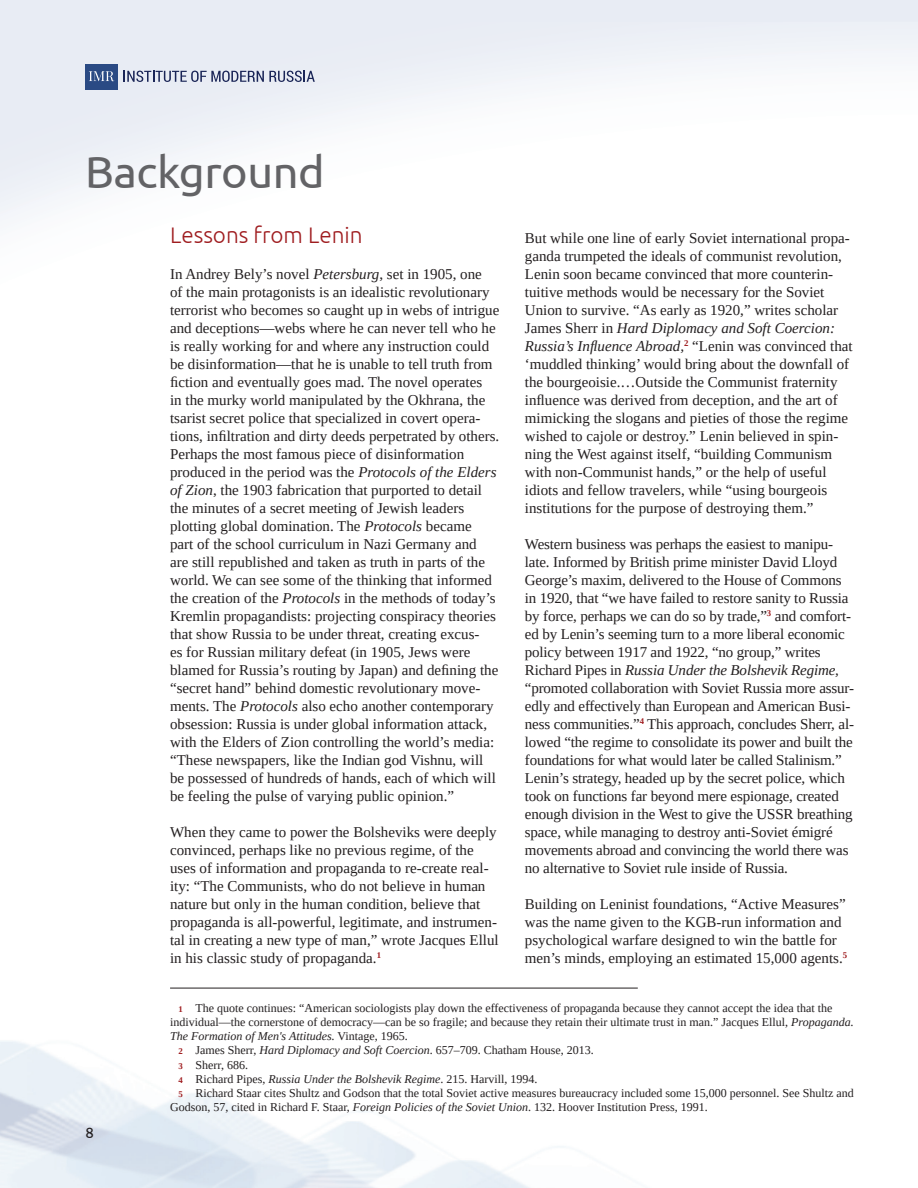
<style>
.page{position:relative;width:918px;height:1188px;background:#fff}
.page>*{position:absolute;margin:0;border:0;box-sizing:border-box;transform-origin:0 0}
.t1{font:45px "Ubuntu";letter-spacing:-.01em;color:#636366}
.t2{font:300 22.5px "Ubuntu";color:#9f1d20}
.t3{font:15px/18px "Tinos";color:#231f20}
.t4{font:15px "Ubuntu";color:#231f20}
.t5{font:12px "Tinos";color:#231f20}
.t6{font:italic 12px "Tinos";color:#231f20}
.s1{font-style:italic}
.s2{font-weight:700;font-size:8.7px;color:#9f1d20}
.s3{font-style:normal}
</style>
<div class="page">
<img style="left:0;top:0;width:918px;height:221px">
<div style="left:85px;top:64px;width:33px;height:25px;background:#2a4a84"></div>
<svg style="left:124px;top:71px;width:191px;height:11px;background:#9ea5bb"></svg>
<svg style="left:89px;top:71px;width:25px;height:10px"></svg>
<hr style="left:170px;top:988px;width:468px;height:1px;background:#231f20">
<h1 class="t1" style="left:85px;top:145px;width:241px">Background</h1>
<h2 class="t2" style="left:170px;top:222px;width:194px">Lessons from Lenin</h2>
<p class="t3" style="left:170px;top:265px;width:331px">In Andrey Bely’s novel <span class="s1">Petersburg</span>, set in 1905, one<br>of the main protagonists is an idealistic revolutionary terrorist who becomes so caught up in webs of intrigue and deceptions—webs where he can never tell who he is really working for and where any instruction could be disinformation—that he is unable to tell truth from fiction and eventually goes mad. The novel operates<br>in the murky world manipulated by the Okhrana, the tsarist secret police that specialized in covert opera&shy;tions, infiltration and dirty deeds perpetrated by others.<br>Perhaps the most famous piece of disinformation produced in the period was the <span class="s1">Protocols of the Elders of Zion</span>, the 1903 fabrication that purported to detail the minutes of a secret meeting of Jewish leaders plotting global domination. The <span class="s1">Protocols</span> became<br>part of the school curriculum in Nazi Germany and<br>are still republished and taken as truth in parts of the world. We can see some of the thinking that informed the creation of the <span class="s1">Protocols</span> in the methods of today’s Kremlin propagandists: projecting conspiracy theories that show Russia to be under threat, creating excus-<br>es for Russian military defeat (in 1905, Jews were blamed for Russia’s routing by Japan) and defining the “secret hand” behind domestic revolutionary move&shy;ments. The <span class="s1">Protocols</span> also echo another contemporary obsession: Russia is under global information attack, with the Elders of Zion controlling the world’s media: “These newspapers, like the Indian god Vishnu, will be possessed of hundreds of hands, each of which will be feeling the pulse of varying public opinion.”</p>
<p class="t3" style="left:170px;top:823px;width:330px">When they came to power the Bolsheviks were deeply convinced, perhaps like no previous regime, of the uses of information and propaganda to re-create real&shy;ity: “The Communists, who do not believe in human nature but only in the human condition, believe that propaganda is all-powerful, legitimate, and instrumen&shy;tal in creating a new type of man,” wrote Jacques Ellul in his classic study of propaganda.<sup>1</sup></p>
<p class="t3" style="left:525px;top:229px;width:329px">But while one line of early Soviet international propa&shy;ganda trumpeted the ideals of communist revolution, Lenin soon became convinced that more counterin&shy;tuitive methods would be necessary for the Soviet Union to survive. “As early as 1920,” writes scholar James Sherr in <span class="s1">Hard Diplomacy and Soft Coercion:<br>Russia’s Influence Abroad,</span><sup>2</sup> “Lenin was convinced that ‘muddled thinking’ would bring about the downfall of the bourgeoisie.…Outside the Communist fraternity influence was derived from deception, and the art of mimicking the slogans and pieties of those the regime wished to cajole or destroy.” Lenin believed in spin&shy;ning the West against itself, “building Communism with non-Communist hands,” or the help of useful idiots and fellow travelers, while “using bourgeois institutions for the purpose of destroying them.”</p>
<p class="t3" style="left:525px;top:535px;width:331px">Western business was perhaps the easiest to manipu&shy;late. Informed by British prime minister David Lloyd George’s maxim, delivered to the House of Commons in 1920, that “we have failed to restore sanity to Russia by force, perhaps we can do so by trade,”<sup>3</sup> and comfort&shy;ed by Lenin’s seeming turn to a more liberal economic policy between 1917 and 1922, “no group,” writes Richard Pipes in <span class="s1">Russia Under the Bolshevik Regime, </span>“promoted collaboration with Soviet Russia more assur&shy;edly and effectively than European and American Busi&shy;ness communities.”<sup>4</sup> This approach, concludes Sherr, al&shy;lowed “the regime to consolidate its power and built the foundations for what would later be called Stalinism.” Lenin’s strategy, headed up by the secret police, which took on functions far beyond mere espionage, created enough division in the West to give the USSR breathing space, while managing to destroy anti-Soviet émigré movements abroad and convincing the world there was no alternative to Soviet rule inside of Russia.</p>
<p class="t3" style="left:525px;top:895px;width:324px">Building on Leninist foundations, “Active Measures” was the name given to the KGB-run information and psychological warfare designed to win the battle for men’s minds, employing an estimated 15,000 agents.<sup>5</sup></p>
<p class="t5" style="left:179px;top:1000px;width:655px"><span class="s2">1</span> The quote continues: “American sociologists play down the effectiveness of propaganda because they cannot accept the idea that the</p>
<p class="t5" style="left:170px;top:1014px;width:685px">individual—the cornerstone of democracy—can be so fragile; and because they retain their ultimate trust in man.” Jacques Ellul, <span class="s1">Propaganda.</span></p>
<p class="t6" style="left:170px;top:1028px;width:239px">The Formation of Men's Attitudes. <span class="s3">Vintage, 1965.</span></p>
<p class="t5" style="left:179px;top:1043px;width:417px"><span class="s2">2</span> James Sherr, <span class="s1">Hard Diplomacy and Soft Coercion</span>. 657–709. Chatham House, 2013.</p>
<p class="t5" style="left:179px;top:1057px;width:71px"><span class="s2">3</span> Sherr, 686.</p>
<p class="t5" style="left:179px;top:1071px;width:360px"><span class="s2">4</span> Richard Pipes, <span class="s1">Russia Under the Bolshevik Regime</span>. 215. Harvill, 1994.</p>
<p class="t5" style="left:179px;top:1085px;width:677px"><span class="s2">5</span> Richard Staar cites Shultz and Godson that the total Soviet active measures bureaucracy included some 15,000 personnel. See Shultz and</p>
<p class="t5" style="left:170px;top:1100px;width:539px">Godson, 57, cited in Richard F. Staar, <span class="s1">Foreign Policies of the Soviet Union</span>. 132. Hoover Institution Press, 1991.</p>
<p class="t4" style="left:86px;top:1124px;width:10px">8</p>
</div>
